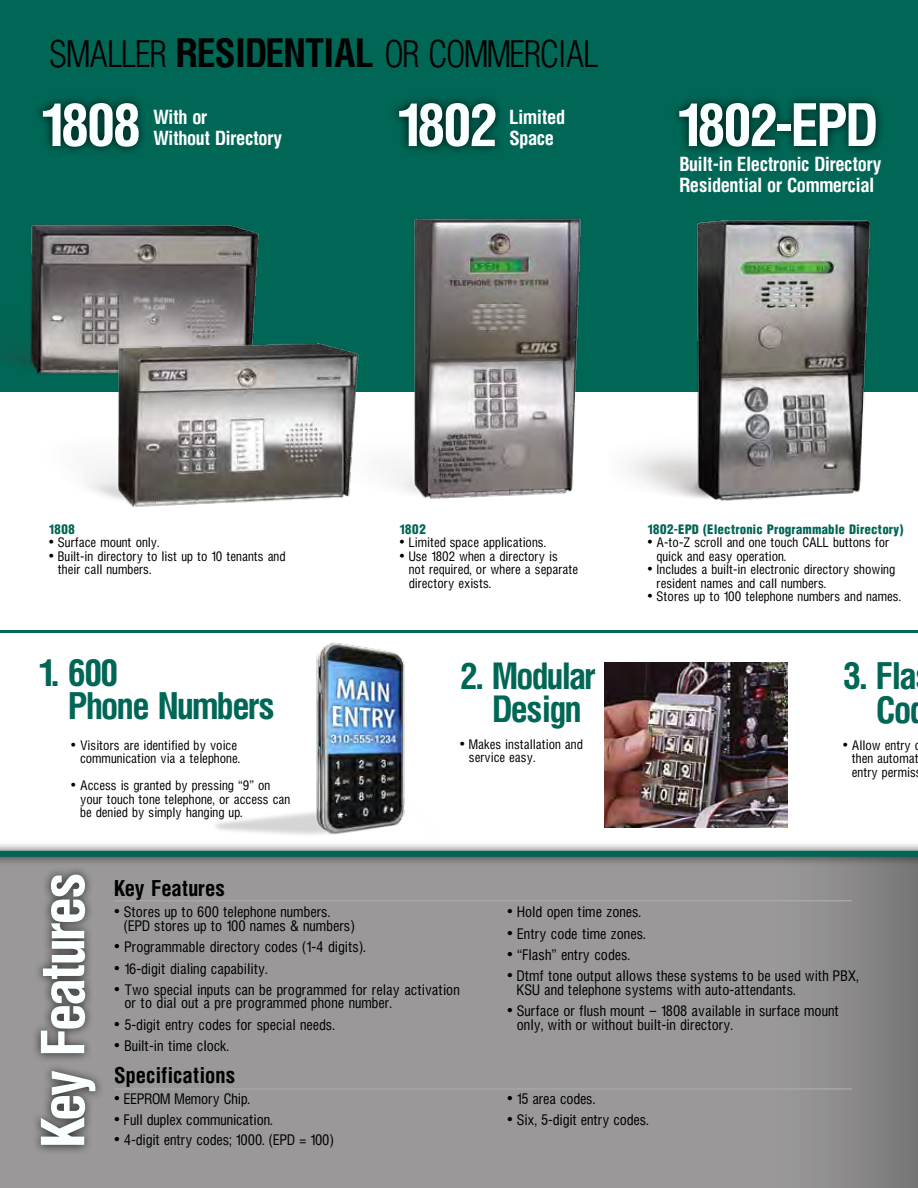
<style>
.page{position:relative;width:918px;height:1188px;background:#fff}
.page>*{position:absolute;margin:0;border:0;box-sizing:border-box;transform-origin:0 0}
.t1{font:700 54px "Hallmarke Cond";letter-spacing:-.05em;color:#faffff}
.t2{font:700 53.25px "Hallmarke Cond";letter-spacing:-.05em;color:#faffff}
.t3{font:700 35.7px "Hallmarke Cond";color:#000}
.t4{font:700 33.45px/33.5px "Hallmarke Cond";letter-spacing:-.05em;color:#065}
.t5{font:300 33.15px "Hallmarke Cond";color:#000}
.t6{font:700 33px/33px "Hallmarke Cond";letter-spacing:-.055em;color:#065;text-align:center}
.t7{font:700 19.8px "Hallmarke Cond";letter-spacing:-.005em;color:#000}
.t8{font:700 17.7px/20.7px "Hallmarke Cond";letter-spacing:-.025em;color:#fff}
.t9{font:13.35px/13.5px "Hallmarke Cond";color:#000}
.t10{font:12px/13.5px "Hallmarke Cond";color:#000}
.t11{font:900 12px "Hallmarke Cond";color:#065}
.s1{font-weight:300;font-size:33.15px}
.s2{font-weight:700;font-size:35.7px}
</style>
<div class="page">
<hr style="left:0;top:630px;width:918px;height:3px;background:#065">
<div style="left:0;top:0;width:918px;height:392px;background:#065"></div>
<svg style="left:0;top:866px;width:918px;height:322px;background:#979595"></svg>
<div style="left:0;top:841px;width:918px;height:25px;background:#000;opacity:.75"></div>
<div style="left:0;top:851px;width:918px;height:6px;background:#065"></div>
<img style="left:604px;top:662px;width:184px;height:165px">
<hr style="left:114px;top:900px;width:738px;height:1px;background:#a9a6a7">
<hr style="left:114px;top:1088px;width:738px;height:2px;background:#a9a6a7">
<img style="left:192px;top:642px;width:245px;height:209px">
<img style="left:392px;top:218px;width:190px;height:281px">
<img style="left:629px;top:219px;width:242px;height:282px">
<img style="left:30px;top:224px;width:229px;height:101px">
<img style="left:10px;top:325px;width:349px;height:182px">
<div style="left:33px;top:93px;width:115px;height:63px;background:#000;opacity:.75"></div>
<div style="left:390px;top:93px;width:115px;height:63px;background:#000;opacity:.75"></div>
<div style="left:670px;top:93px;width:215px;height:63px;background:#000;opacity:.75"></div>
<div style="left:31px;top:865px;width:74px;height:290px;background:#000;opacity:.75"></div>
<h3 class="t3" style="left:49px;top:28px;width:217px"><span class="s1">SMALLER</span> Res ident</h3>
<h3 class="t5" style="left:324px;top:31px;width:145px"><span class="s2">ial</span> OR COMM</h3>
<h3 class="t5" style="left:510px;top:31px;width:30px">ERCIA</h3>
<h3 class="t5" style="left:584px;top:31px;width:16px">L</h3>
<h2 class="t2" style="left:40px;top:88px;width:103px">1808</h2>
<h3 class="t8" style="left:153px;top:107px;width:130px">With or<br>Without Directory</h3>
<h2 class="t2" style="left:397px;top:88px;width:102px">1802</h2>
<h3 class="t8" style="left:510px;top:107px;width:57px">Limited<br>Space</h3>
<h2 class="t2" style="left:677px;top:88px;width:202px">1802-EPD</h2>
<h3 class="t8" style="left:679px;top:154px;width:204px">Built-in Electronic Directory<br>Residential or Commercial</h3>
<p class="t11" style="left:49px;top:520px;width:28px">1808</p>
<p class="t10" style="left:49px;top:535px;width:112px">• Surface mount only.</p>
<p class="t10" style="left:58px;top:549px;width:229px;text-indent:-9px">• Built-in directory to list up to 10 tenants and their call numbers.</p>
<h3 class="t4" style="left:68px;top:655px;width:209px;text-indent:-29px">1. 600<br>Phone Numbers</h3>
<p class="t10" style="left:71px;top:738px;width:171px;text-align:right">• Visitors are identified by voice communication via a telephone.</p>
<p class="t10" style="left:80px;top:778px;width:212px;text-indent:-9px">• Access is granted by pressing “9” on your touch tone telephone, or access can be denied by simply hanging up.</p>
<p class="t11" style="left:400px;top:520px;width:28px">1802</p>
<p class="t10" style="left:400px;top:535px;width:148px">• Limited space applications.</p>
<p class="t10" style="left:409px;top:549px;width:171px;text-indent:-9px">• Use 1802 when a directory is<br>not required, or where a separate directory exists.</p>
<h3 class="t6" style="left:460px;top:658px;width:138px">2. Modular<br>Design</h3>
<p class="t10" style="left:469px;top:737px;width:115px;text-indent:-9px">• Makes installation and service easy.</p>
<p class="t11" style="left:647px;top:520px;width:258px">1802-EPD (Electronic Programmable Directory)</p>
<p class="t10" style="left:657px;top:535px;width:234px;text-indent:-9px">• A-to-Z scroll and one touch CALL buttons for quick and easy operation.</p>
<p class="t10" style="left:657px;top:562px;width:240px;text-indent:-9px">• Includes a built-in electronic directory showing resident names and call numbers.</p>
<p class="t10" style="left:647px;top:589px;width:255px">• Stores up to 100 telephone numbers and names.</p>
<h3 class="t4" style="left:843px;top:658px;width:75px;text-align:right">3. Fla<br>Co</h3>
<p class="t10" style="left:852px;top:738px;width:68px;text-indent:-9px">• Allow entry then automat entry permis</p>
<h1 class="t1" style="left:25px;top:1148px;width:277px;rotate:-90deg">Key Features</h1>
<h3 class="t7" style="left:114px;top:874px;width:113px">Key Features</h3>
<p class="t9" style="left:124px;top:905px;width:232px;text-indent:-10px">• Stores up to 600 telephone numbers. (EPD stores up to 100 names &amp; numbers)</p>
<p class="t9" style="left:114px;top:940px;width:253px">• Programmable directory codes (1-4 digits).</p>
<p class="t9" style="left:114px;top:961px;width:155px">• 16-digit dialing capability.</p>
<p class="t9" style="left:124px;top:982px;width:337px;text-indent:-10px">• Two special inputs can be programmed for relay activation or to dial out a pre programmed phone number.</p>
<p class="t9" style="left:114px;top:1017px;width:222px">• 5-digit entry codes for special needs.</p>
<p class="t9" style="left:114px;top:1039px;width:117px">• Built-in time clock.</p>
<h3 class="t7" style="left:114px;top:1061px;width:123px">Specifications</h3>
<p class="t9" style="left:114px;top:1092px;width:138px">• EEPROM Memory Chip.</p>
<p class="t9" style="left:114px;top:1112px;width:160px">• Full duplex communication.</p>
<p class="t9" style="left:114px;top:1133px;width:221px">• 4-digit entry codes; 1000. (EPD = 100)</p>
<p class="t9" style="left:507px;top:905px;width:136px">• Hold open time zones.</p>
<p class="t9" style="left:507px;top:926px;width:140px">• Entry code time zones.</p>
<p class="t9" style="left:507px;top:948px;width:125px">• “Flash” entry codes.</p>
<p class="t9" style="left:517px;top:969px;width:343px;text-indent:-10px">• Dtmf tone output allows these systems to be used with PBX,<br>KSU and telephone systems with auto-attendants.</p>
<p class="t9" style="left:517px;top:1004px;width:324px;text-indent:-10px">• Surface or flush mount – 1808 available in surface mount only, with or without built-in directory.</p>
<p class="t9" style="left:507px;top:1092px;width:90px">• 15 area codes.</p>
<p class="t9" style="left:507px;top:1112px;width:143px">• Six, 5-digit entry codes.</p>
</div>
